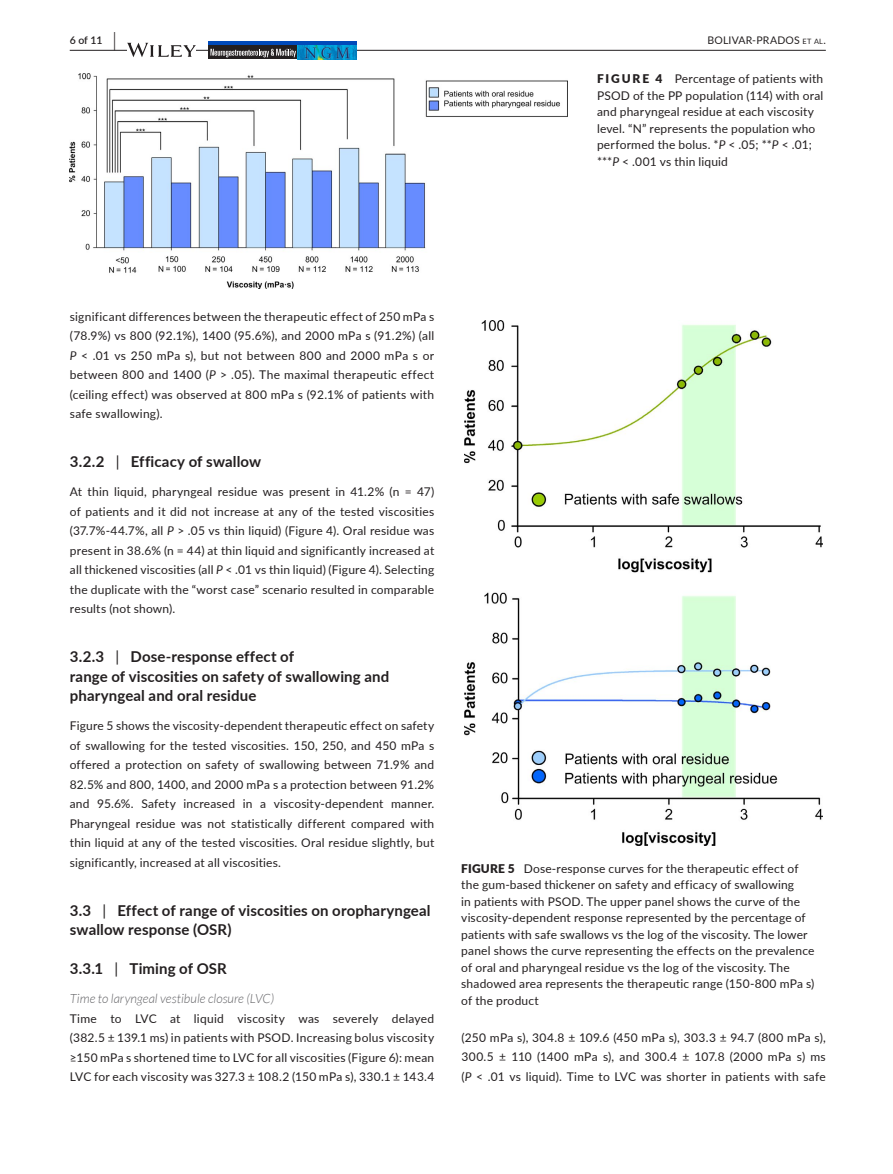
<style>
.page{position:relative;width:893px;height:1174px;background:#fff}
.page>*{position:absolute;margin:0;border:0;box-sizing:border-box;transform-origin:0 0}
.t1{font:700 15px/19.5px "Lato";letter-spacing:.005em;color:#231f20}
.t2{font:italic 300 12.75px "Lato";color:#636366}
.t3{font:12px/19.5px "Lato";letter-spacing:.015em;color:#231f20;text-align:justify}
.t4{font:10.5px "Lato";letter-spacing:.02em;color:#231f20}
.t5{font:600 10.5px "Lato";color:#231f20}
.s1{font-size:19.5px}
.s2{font-size:7.35px}
.s3{font-weight:900}
.s4{font-style:italic}
.s5{font-weight:400}
</style>
<div class="page">
<hr style="left:70px;top:50px;width:756px;height:1px;background:#231f20">
<svg style="left:127px;top:43px;width:69px;height:14px"></svg>
<div style="left:208px;top:42px;width:149px;height:17px;background:#231f20"></div>
<svg style="left:210px;top:49px;width:86px;height:8px"></svg>
<hr style="left:208px;top:41px;width:149px;height:4px;background:#004aba">
<img style="left:298px;top:45px;width:59px;height:14px">
<img style="left:70px;top:73px;width:497px;height:215px">
<img style="left:465px;top:320px;width:357px;height:526px">
<p class="t5" style="left:70px;top:33px;width:48px">6 of 11 <span class="s1">|</span></p>
<p class="t4" style="left:707px;top:33px;width:120px">BOLIVAR‐PRADOS <span class="s2">et al</span>.</p>
<p class="t3" style="left:597px;top:70px;width:228px;line-height:16.5px;text-align:left"><span class="s3">FIGURE 4</span> Percentage of patients with PSOD of the PP population (114) with oral and pharyngeal residue at each viscosity level. “N” represents the population who performed the bolus. *<span class="s4">P</span> &lt; .05; **<span class="s4">P</span> &lt; .01; ***<span class="s4">P</span> &lt; .001 vs thin liquid</p>
<p class="t3" style="left:70px;top:306px;width:366px">significant differences between the therapeutic effect of 250 mPa s (78.9%) vs 800 (92.1%), 1400 (95.6%), and 2000 mPa s (91.2%) (all <span class="s4">P</span> &lt; .01 vs 250 mPa s), but not between 800 and 2000 mPa s or between 800 and 1400 (<span class="s4">P</span> &gt; .05). The maximal therapeutic effect (ceiling effect) was observed at 800 mPa s (92.1% of patients with safe swallowing).</p>
<p class="t1" style="left:70px;top:451px;width:193px">3.2.2 <span class="s5">|</span> Efficacy of swallow</p>
<p class="t3" style="left:70px;top:481px;width:366px">At thin liquid, pharyngeal residue was present in 41.2% (n = 47) of patients and it did not increase at any of the tested viscosities (37.7%‐44.7%, all <span class="s4">P</span> &gt; .05 vs thin liquid) (Figure 4). Oral residue was present in 38.6% (n = 44) at thin liquid and significantly increased at all thickened viscosities (all <span class="s4">P</span> &lt; .01 vs thin liquid) (Figure 4). Selecting the duplicate with the “worst case” scenario resulted in comparable results (not shown).</p>
<p class="t1" style="left:70px;top:646px;width:321px">3.2.3 <span class="s5">|</span> Dose‐response effect of<br>range of viscosities on safety of swallowing and pharyngeal and oral residue</p>
<p class="t3" style="left:70px;top:715px;width:366px">Figure 5 shows the viscosity‐dependent therapeutic effect on safety of swallowing for the tested viscosities. 150, 250, and 450 mPa s offered a protection on safety of swallowing between 71.9% and 82.5% and 800, 1400, and 2000 mPa s a protection between 91.2% and 95.6%. Safety increased in a viscosity‐dependent manner.<br>Pharyngeal residue was not statistically different compared with thin liquid at any of the tested viscosities. Oral residue slightly, but significantly, increased at all viscosities.</p>
<p class="t1" style="left:70px;top:899px;width:362px">3.3 <span class="s5">|</span> Effect of range of viscosities on oropharyngeal swallow response (OSR)</p>
<p class="t1" style="left:70px;top:958px;width:159px">3.3.1 <span class="s5">|</span> Timing of OSR</p>
<p class="t2" style="left:70px;top:992px;width:206px">Time to laryngeal vestibule closure (LVC)</p>
<p class="t3" style="left:70px;top:1008px;width:366px">Time to LVC at liquid viscosity was severely delayed (382.5 ± 139.1 ms) in patients with PSOD. Increasing bolus viscosity ≥150 mPa s shortened time to LVC for all viscosities (Figure 6): mean LVC for each viscosity was 327.3 ± 108.2 (150 mPa s), 330.1 ± 143.4</p>
<p class="t3" style="left:461px;top:859px;width:355px;line-height:16.5px;text-align:left"><span class="s3">FIGURE 5</span> Dose‐response curves for the therapeutic effect of the gum‐based thickener on safety and efficacy of swallowing<br>in patients with PSOD. The upper panel shows the curve of the viscosity‐dependent response represented by the percentage of patients with safe swallows vs the log of the viscosity. The lower panel shows the curve representing the effects on the prevalence of oral and pharyngeal residue vs the log of the viscosity. The shadowed area represents the therapeutic range (150‐800 mPa s) of the product</p>
<p class="t3" style="left:461px;top:1027px;width:366px">(250 mPa s), 304.8 ± 109.6 (450 mPa s), 303.3 ± 94.7 (800 mPa s), 300.5 ± 110 (1400 mPa s), and 300.4 ± 107.8 (2000 mPa s) ms (<span class="s4">P</span> &lt; .01 vs liquid). Time to LVC was shorter in patients with safe</p>
</div>
